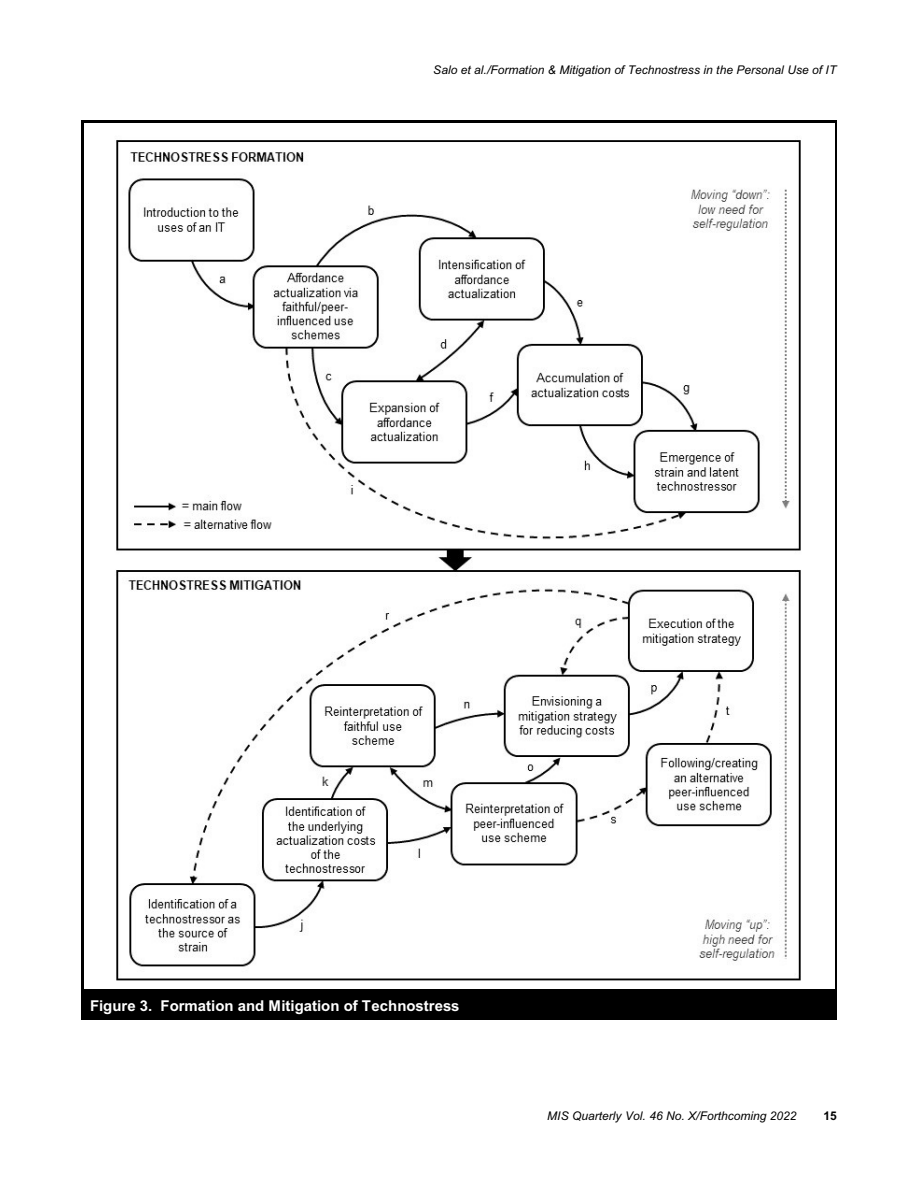
<style>
.page{position:relative;width:918px;height:1188px;background:#fff}
.page>*{position:absolute;margin:0;border:0;box-sizing:border-box;transform-origin:0 0}
.t1{font:700 15px "Arial";color:#fff}
.t2{font:italic 12px "Arial";color:#000}
.t3{font:700 12px "Arial";color:#000}
</style>
<div class="page">
<hr style="left:81px;top:120px;width:3px;height:869px;background:#000">
<hr style="left:836px;top:120px;width:1px;height:869px;background:#000">
<hr style="left:81px;top:120px;width:756px;height:3px;background:#000">
<div style="left:81px;top:989px;width:756px;height:31px;background:#000"></div>
<img style="left:116px;top:140px;width:685px;height:841px">
<p class="t2" style="left:433px;top:65px;width:405px">Salo et al./Formation &amp; Mitigation of Technostress in the Personal Use of IT</p>
<p class="t1" style="left:90px;top:1000px;width:371px">Figure 3. Formation and Mitigation of Technostress</p>
<p class="t2" style="left:547px;top:1111px;width:251px">MIS Quarterly Vol. 46 No. X/Forthcoming 2022</p>
<p class="t3" style="left:824px;top:1111px;width:15px">15</p>
</div>
